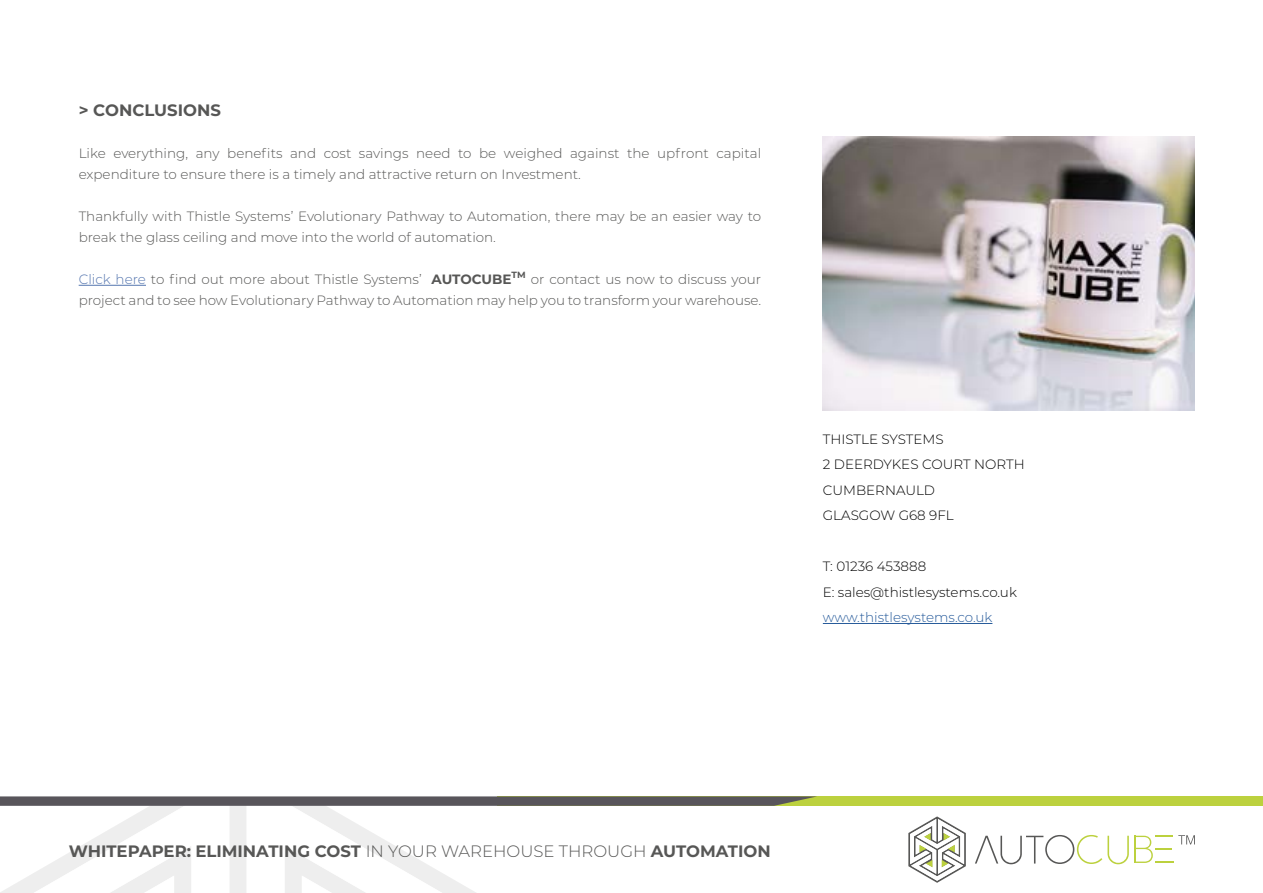
<style>
.page{position:relative;width:1263px;height:893px;background:#fff}
.page>*{position:absolute;margin:0;border:0;box-sizing:border-box;transform-origin:0 0}
.t1{font:700 16.5px "Montserrat";color:#575756}
.t2{font:300 13.5px/21px "Montserrat";color:#575756}
.t3{font:300 13.5px/25.5px "Montserrat";color:#000}
.t4{font:300 13.5px "Montserrat";color:#275b9b}
.s1{color:#5576af}
.s2{font-weight:700}
.s3{font-weight:300}
</style>
<div class="page">
<div style="left:497px;top:796px;width:766px;height:10px;background:#bcd13e"></div>
<svg style="left:0;top:796px;width:817px;height:97px"></svg>
<hr style="left:79px;top:285px;width:67px;height:1px;background:#5576af">
<img style="left:823px;top:136px;width:372px;height:274px">
<svg style="left:908px;top:816px;width:58px;height:67px"></svg>
<svg style="left:975px;top:835px;width:220px;height:29px"></svg>
<hr style="left:823px;top:623px;width:169px;height:1px;background:#275b9b">
<p class="t1" style="left:79px;top:98px;width:144px">&gt; CONCLUSIONS</p>
<p class="t2" style="left:79px;top:142px;width:684px">Like everything, any benefits and cost savings need to be weighed against the upfront capital expenditure to ensure there is a timely and attractive return on Investment.</p>
<p class="t2" style="left:79px;top:205px;width:684px">Thankfully with Thistle Systems’ Evolutionary Pathway to Automation, there may be an easier way to break the glass ceiling and move into the world of automation.</p>
<p class="t2" style="left:79px;top:268px;width:684px"><span class="s1">Click here</span> to find out more about Thistle Systems’ <span class="s2">AUTOCUBE</span><sup>TM</sup> or contact us now to discuss your project and to see how Evolutionary Pathway to Automation may help you to transform your warehouse.</p>
<p class="t3" style="left:823px;top:426px;width:203px">THISTLE SYSTEMS<br>2 DEERDYKES COURT NORTH<br>CUMBERNAULD<br>GLASGOW G68 9FL</p>
<p class="t3" style="left:823px;top:553px;width:196px">T: 01236 453888<br>E: sales@thistlesystems.co.uk</p>
<p class="t4" style="left:823px;top:608px;width:171px">www.thistlesystems.co.uk</p>
<p class="t1" style="left:69px;top:839px;width:703px">WHITEPAPER: ELIMINATING COST <span class="s3">IN YOUR WAREHOUSE THROUGH</span> AUTOMATION</p>
</div>
